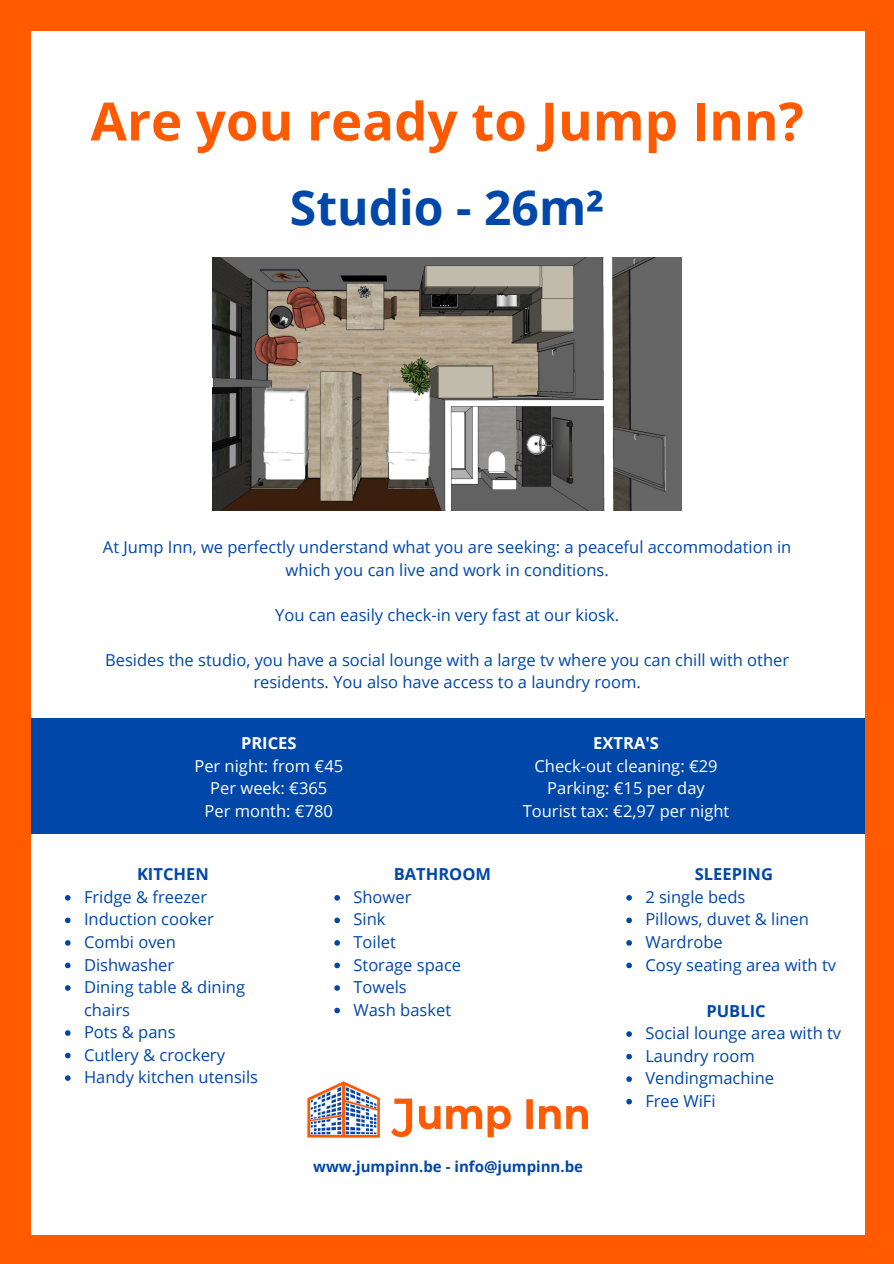
<style>
.page{position:relative;width:894px;height:1264px;background:#fff}
.page>*{position:absolute;margin:0;border:0;box-sizing:border-box;transform-origin:0 0}
.t1{font:700 52.8px "Open Sans";color:#ff5a00}
.t2{font:700 48px "Open Sans";color:#0047aa}
.t3{font:16.5px/22.5px "Open Sans";color:#0047aa;text-align:center}
.t4{font:16.5px "Open Sans";color:#fff}
.t5{font:700 16.5px "Open Sans";color:#0047aa}
.t6{font:700 16.5px "Open Sans";color:#fff}
.t7{font:700 15px "Open Sans";color:#0047aa}
</style>
<div class="page">
<div style="left:0;top:0;width:893px;height:1263px;background:#ff5a00"></div>
<div style="left:31px;top:31px;width:833px;height:1203px;background:#fff"></div>
<img style="left:307px;top:1081px;width:280px;height:56px">
<img style="left:212px;top:257px;width:469px;height:254px">
<svg style="left:65px;top:895px;width:6px;height:5px"></svg>
<svg style="left:65px;top:917px;width:6px;height:6px"></svg>
<svg style="left:65px;top:940px;width:6px;height:5px"></svg>
<svg style="left:65px;top:962px;width:6px;height:6px"></svg>
<svg style="left:65px;top:985px;width:6px;height:5px"></svg>
<svg style="left:65px;top:1030px;width:6px;height:5px"></svg>
<svg style="left:65px;top:1052px;width:6px;height:6px"></svg>
<svg style="left:65px;top:1075px;width:6px;height:5px"></svg>
<svg style="left:334px;top:895px;width:6px;height:5px"></svg>
<svg style="left:334px;top:917px;width:6px;height:6px"></svg>
<svg style="left:334px;top:940px;width:6px;height:5px"></svg>
<svg style="left:334px;top:962px;width:6px;height:6px"></svg>
<svg style="left:334px;top:985px;width:6px;height:5px"></svg>
<svg style="left:334px;top:1007px;width:6px;height:6px"></svg>
<svg style="left:626px;top:895px;width:5px;height:5px"></svg>
<svg style="left:626px;top:917px;width:5px;height:6px"></svg>
<svg style="left:626px;top:940px;width:5px;height:5px"></svg>
<svg style="left:626px;top:962px;width:5px;height:6px"></svg>
<div style="left:31px;top:718px;width:833px;height:116px;background:#0047aa"></div>
<svg style="left:626px;top:1031px;width:5px;height:5px"></svg>
<svg style="left:626px;top:1053px;width:5px;height:6px"></svg>
<svg style="left:626px;top:1076px;width:5px;height:5px"></svg>
<svg style="left:626px;top:1098px;width:5px;height:6px"></svg>
<p class="t1" style="left:90px;top:84px;width:714px">Are you ready to Jump Inn?</p>
<p class="t2" style="left:290px;top:173px;width:316px">Studio - 26m²</p>
<p class="t3" style="left:103px;top:535px;width:689px">At Jump Inn, we perfectly understand what you are seeking: a peaceful accommodation in which you can live and work in conditions.</p>
<p class="t3" style="left:275px;top:603px;width:345px">You can easily check-in very fast at our kiosk.</p>
<p class="t3" style="left:105px;top:648px;width:685px">Besides the studio, you have a social lounge with a large tv where you can chill with other residents. You also have access to a laundry room.</p>
<p class="t6" style="left:241px;top:731px;width:57px">PRICES</p>
<p class="t4" style="left:194px;top:754px;width:150px">Per night: from €45</p>
<p class="t4" style="left:210px;top:776px;width:118px">Per week: €365</p>
<p class="t4" style="left:204px;top:799px;width:130px">Per month: €780</p>
<p class="t5" style="left:137px;top:862px;width:73px">KITCHEN</p>
<p class="t3" style="left:84px;top:885px;width:125px">Fridge &amp; freezer</p>
<p class="t3" style="left:84px;top:907px;width:131px">Induction cooker</p>
<p class="t3" style="left:84px;top:930px;width:93px">Combi oven</p>
<p class="t3" style="left:84px;top:952px;width:92px">Dishwasher</p>
<p class="t3" style="left:84px;top:975px;width:162px;text-align:left">Dining table &amp; dining chairs</p>
<p class="t3" style="left:84px;top:1020px;width:93px">Pots &amp; pans</p>
<p class="t3" style="left:84px;top:1042px;width:142px">Cutlery &amp; crockery</p>
<p class="t3" style="left:84px;top:1065px;width:175px">Handy kitchen utensils</p>
<p class="t5" style="left:393px;top:862px;width:99px">BATHROOM</p>
<p class="t3" style="left:353px;top:885px;width:59px">Shower</p>
<p class="t3" style="left:353px;top:907px;width:34px">Sink</p>
<p class="t3" style="left:353px;top:930px;width:44px">Toilet</p>
<p class="t3" style="left:353px;top:952px;width:109px">Storage space</p>
<p class="t3" style="left:353px;top:975px;width:55px">Towels</p>
<p class="t3" style="left:353px;top:997px;width:99px">Wash basket</p>
<p class="t6" style="left:593px;top:731px;width:67px">EXTRA'S</p>
<p class="t4" style="left:534px;top:754px;width:185px">Check-out cleaning: €29</p>
<p class="t4" style="left:547px;top:776px;width:159px">Parking: €15 per day</p>
<p class="t4" style="left:522px;top:799px;width:208px">Tourist tax: €2,97 per night</p>
<p class="t5" style="left:694px;top:862px;width:80px">SLEEPING</p>
<p class="t3" style="left:645px;top:885px;width:102px">2 single beds</p>
<p class="t3" style="left:645px;top:907px;width:165px">Pillows, duvet &amp; linen</p>
<p class="t3" style="left:645px;top:930px;width:79px">Wardrobe</p>
<p class="t3" style="left:645px;top:952px;width:192px">Cosy seating area with tv</p>
<p class="t5" style="left:706px;top:998px;width:61px">PUBLIC</p>
<p class="t3" style="left:645px;top:1021px;width:197px">Social lounge area with tv</p>
<p class="t3" style="left:645px;top:1043px;width:111px">Laundry room</p>
<p class="t3" style="left:645px;top:1066px;width:130px">Vendingmachine</p>
<p class="t3" style="left:645px;top:1089px;width:72px">Free WiFi</p>
<p class="t7" style="left:313px;top:1156px;width:271px">www.jumpinn.be - info@jumpinn.be</p>
</div>
